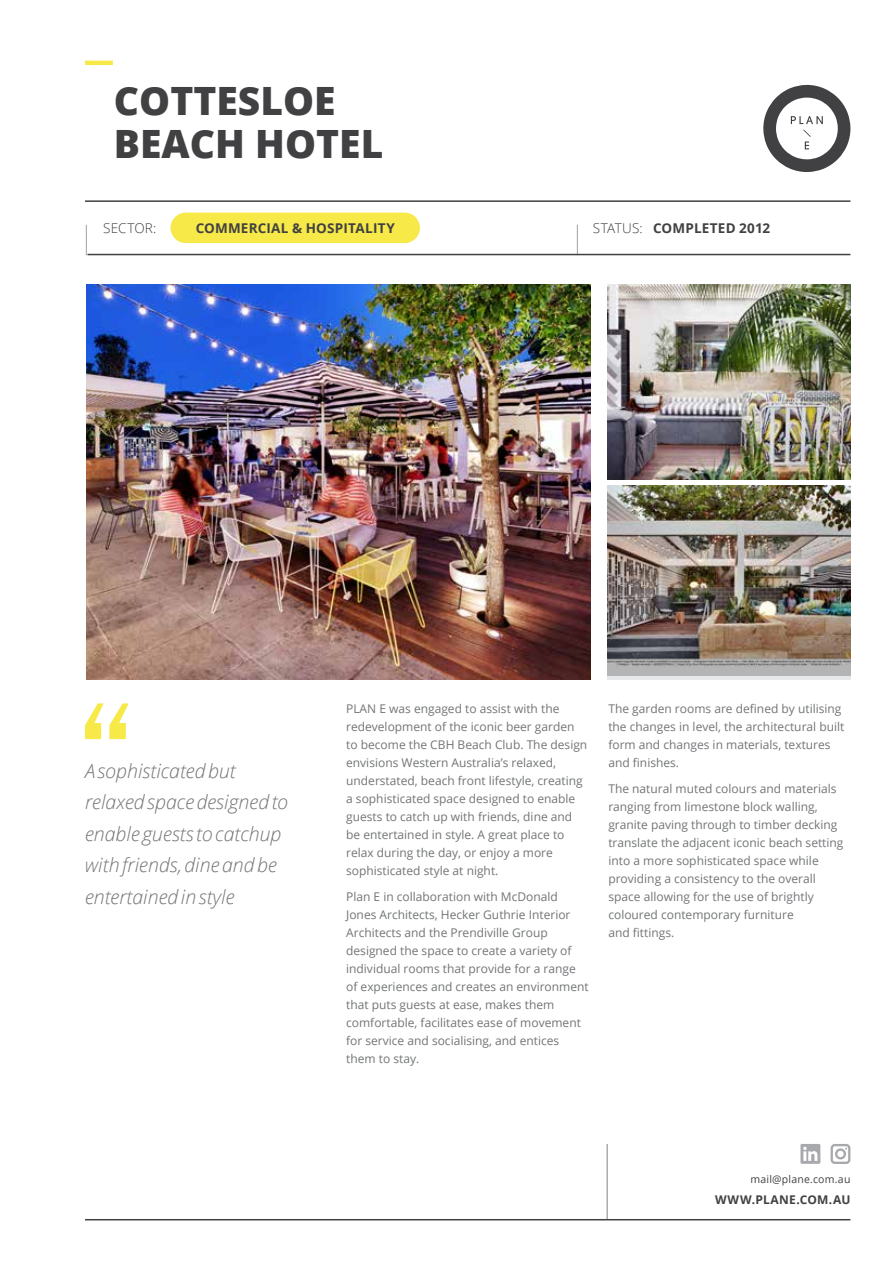
<style>
.page{position:relative;width:893px;height:1263px;background:#fff}
.page>*{position:absolute;margin:0;border:0;box-sizing:border-box;transform-origin:0 0}
.t1{font:800 39px/43.5px "Open Sans";color:#414042}
.t2{font:italic 300 19.5px/31.5px "Open Sans";color:#727476}
.t3{font:700 13.5px "Open Sans";letter-spacing:.015em;color:#414042}
.t4{font:300 13.5px "Open Sans";letter-spacing:.005em;color:#414042}
.t5{font:12px/18px "Open Sans";color:#727476}
.t6{font:700 12px "Open Sans";letter-spacing:.02em;color:#414042}
.t7{font:10.5px "Open Sans";letter-spacing:.02em;color:#414042}
.s1{font-weight:300}
</style>
<div class="page">
<hr style="left:85px;top:1219px;width:765px;height:1px;background:#414042">
<svg style="left:800px;top:1144px;width:20px;height:20px"></svg>
<svg style="left:831px;top:1144px;width:19px;height:20px"></svg>
<hr style="left:607px;top:1144px;width:1px;height:75px;background:#000">
<hr style="left:86px;top:225px;width:1px;height:30px;background:#414042">
<hr style="left:577px;top:225px;width:1px;height:30px;background:#414042">
<img style="left:86px;top:285px;width:505px;height:395px">
<hr style="left:85px;top:61px;width:28px;height:4px;background:#f6e948">
<hr style="left:85px;top:200px;width:765px;height:2px;background:#414042">
<hr style="left:87px;top:254px;width:763px;height:1px;background:#414042">
<img style="left:607px;top:285px;width:243px;height:194px">
<svg style="left:607px;top:675px;width:243px;height:5px"></svg>
<img style="left:607px;top:485px;width:243px;height:190px">
<svg style="left:85px;top:703px;width:44px;height:36px"></svg>
<svg style="left:763px;top:85px;width:87px;height:87px"></svg>
<div style="left:171px;top:213px;width:249px;height:30px;background:#f6e948;border-radius:15px"></div>
<h1 class="t1" style="left:114px;top:77px;width:271px">COTTESLOE<br>BEACH HOTEL</h1>
<p class="t4" style="left:103px;top:219px;width:55px">SECTOR:</p>
<p class="t3" style="left:196px;top:219px;width:201px">COMMERCIAL &amp; HOSPITALITY</p>
<p class="t3" style="left:593px;top:219px;width:179px"><span class="s1">STATUS:</span> COMPLETED 2012</p>
<h2 class="t2" style="left:85px;top:754px;width:205px">A sophisticated but relaxed space designed to enable guests to catchup with friends, dine and be entertained in style</h2>
<p class="t5" style="left:346px;top:699px;width:243px">PLAN E was engaged to assist with the redevelopment of the iconic beer garden to become the CBH Beach Club. The design envisions Western Australia’s relaxed, understated, beach front lifestyle, creating a sophisticated space designed to enable guests to catch up with friends, dine and be entertained in style. A great place to relax during the day, or enjoy a more sophisticated style at night.</p>
<p class="t5" style="left:346px;top:887px;width:244px">Plan E in collaboration with McDonald Jones Architects, Hecker Guthrie Interior Architects and the Prendiville Group designed the space to create a variety of individual rooms that provide for a range of experiences and creates an environment that puts guests at ease, makes them comfortable, facilitates ease of movement for service and socialising, and entices them to stay.</p>
<p class="t5" style="left:608px;top:699px;width:238px">The garden rooms are defined by utilising the changes in level, the architectural built form and changes in materials, textures and finishes.</p>
<p class="t5" style="left:608px;top:779px;width:237px">The natural muted colours and materials ranging from limestone block walling, granite paving through to timber decking translate the adjacent iconic beach setting into a more sophisticated space while providing a consistency to the overall space allowing for the use of brightly coloured contemporary furniture<br>and fittings.</p>
<p class="t7" style="left:750px;top:1172px;width:101px">mail@plane.com.au</p>
<p class="t6" style="left:715px;top:1191px;width:137px">WWW.PLANE.COM.AU</p>
</div>
